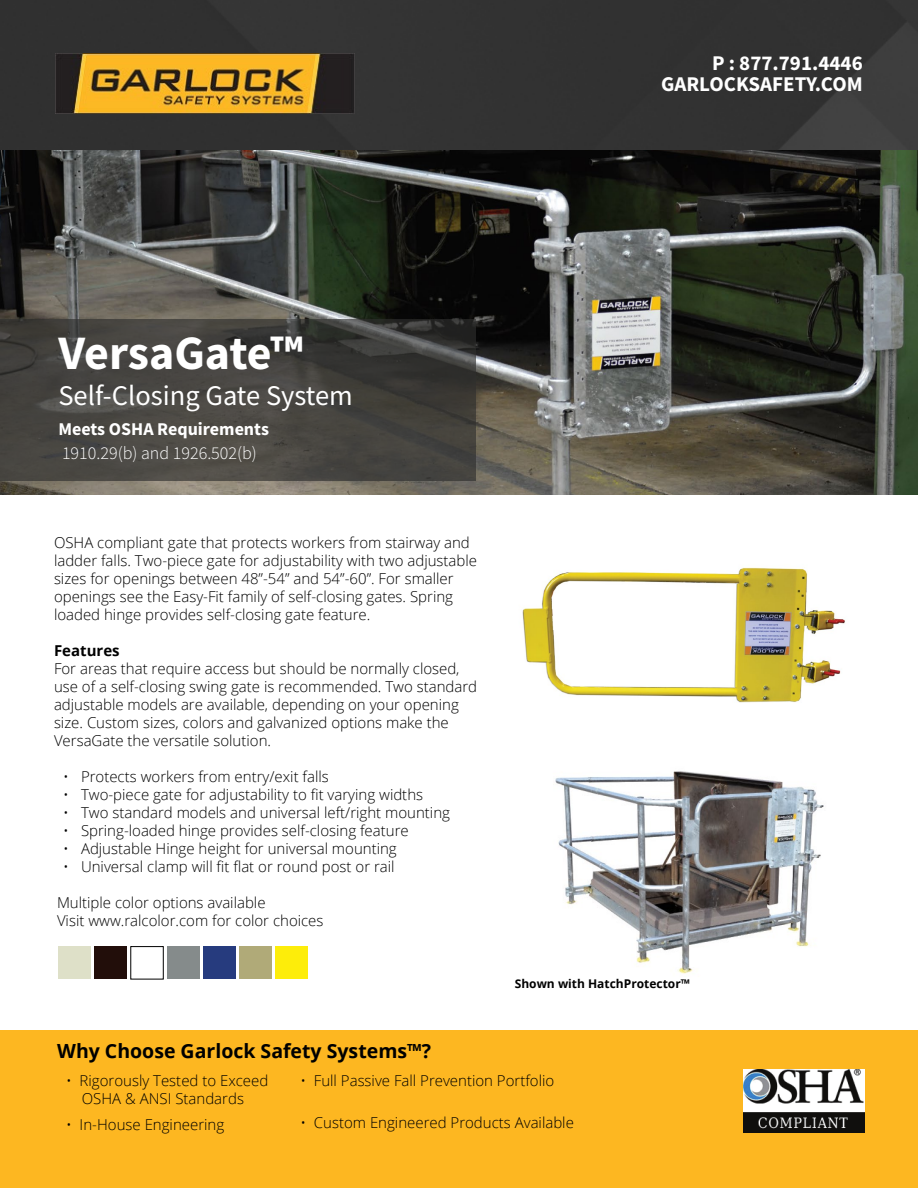
<style>
.page{position:relative;width:918px;height:1188px;background:#fff}
.page>*{position:absolute;margin:0;border:0;box-sizing:border-box;transform-origin:0 0}
.t1{font:700 48px "Source Sans Pro";letter-spacing:-.005em;color:#fff}
.t2{font:28.5px "Source Sans Pro";color:#fff}
.t3{font:700 21px/21px "Source Sans Pro";color:#fff;text-align:right}
.t4{font:700 19.5px "Open Sans";color:#000}
.t5{font:300 18px "Source Sans Pro";color:#fff}
.t6{font:700 18px "Source Sans Pro";color:#fff}
.t7{font:300 15px/18px "Open Sans";color:#000}
.t8{font:700 15px "Open Sans";color:#000}
.t9{font:700 12px "Open Sans";color:#000}
</style>
<div class="page">
<img style="left:0;top:149px;width:918px;height:346px">
<img style="left:0;top:0;width:918px;height:149px">
<img style="left:55px;top:54px;width:299px;height:59px">
<svg style="left:0;top:319px;width:475px;height:162px;background:#45433f"></svg>
<img style="left:522px;top:567px;width:323px;height:136px">
<img style="left:555px;top:771px;width:269px;height:203px">
<div style="left:59px;top:947px;width:32px;height:32px;background:#dee0c8"></div>
<div style="left:95px;top:947px;width:32px;height:32px;background:#220e0a"></div>
<div style="left:167px;top:947px;width:32px;height:32px;background:#858b8b"></div>
<div style="left:203px;top:947px;width:32px;height:32px;background:#263b7e"></div>
<div style="left:239px;top:947px;width:32px;height:32px;background:#b0aa78"></div>
<div style="left:275px;top:947px;width:32px;height:32px;background:#fded0a"></div>
<div style="left:0;top:1030px;width:918px;height:158px;background:#fdb721"></div>
<img style="left:743px;top:1070px;width:121px;height:63px">
<h3 class="t3" style="left:661px;top:52px;width:203px">P : 877.791.4446<br>GARLOCKSAFETY.COM</h3>
<h1 class="t1" style="left:58px;top:320px;width:246px">VersaGate™</h1>
<h2 class="t2" style="left:58px;top:377px;width:296px">Self-Closing Gate System</h2>
<p class="t6" style="left:58px;top:417px;width:212px">Meets OSHA Requirements</p>
<p class="t5" style="left:62px;top:442px;width:196px">1910.29(b) and 1926.502(b)</p>
<p class="t7" style="left:54px;top:534px;width:425px">OSHA compliant gate that protects workers from stairway and ladder falls. Two-piece gate for adjustability with two adjustable sizes for openings between 48”-54” and 54”-60”. For smaller openings see the Easy-Fit family of self-closing gates. Spring loaded hinge provides self-closing gate feature.</p>
<p class="t8" style="left:54px;top:640px;width:67px">Features</p>
<p class="t7" style="left:54px;top:660px;width:425px">For areas that require access but should be normally closed, use of a self-closing swing gate is recommended. Two standard adjustable models are available, depending on your opening size. Custom sizes, colors and galvanized options make the VersaGate the versatile solution.</p>
<p class="t7" style="left:63px;top:768px;width:267px">• Protects workers from entry/exit falls</p>
<p class="t7" style="left:63px;top:786px;width:362px">• Two-piece gate for adjustability to fit varying widths</p>
<p class="t7" style="left:63px;top:804px;width:389px">• Two standard models and universal left/right mounting</p>
<p class="t7" style="left:63px;top:822px;width:347px">• Spring-loaded hinge provides self-closing feature</p>
<p class="t7" style="left:63px;top:840px;width:335px">• Adjustable Hinge height for universal mounting</p>
<p class="t7" style="left:63px;top:858px;width:333px">• Universal clamp will fit flat or round post or rail</p>
<p class="t7" style="left:57px;top:893px;width:268px">Multiple color options available<br>Visit www.ralcolor.com for color choices</p>
<p class="t9" style="left:515px;top:976px;width:176px">Shown with HatchProtector™</p>
<h3 class="t4" style="left:57px;top:1037px;width:375px">Why Choose Garlock Safety Systems™?</h3>
<p class="t7" style="left:300px;top:1071px;width:255px">• Full Passive Fall Prevention Portfolio</p>
<p class="t7" style="left:300px;top:1113px;width:275px">• Custom Engineered Products Available</p>
<p class="t7" style="left:66px;top:1071px;width:204px;text-align:center">• Rigorously Tested to Exceed<br>OSHA &amp; ANSI Standards</p>
<p class="t7" style="left:66px;top:1115px;width:160px">• In-House Engineering</p>
</div>
